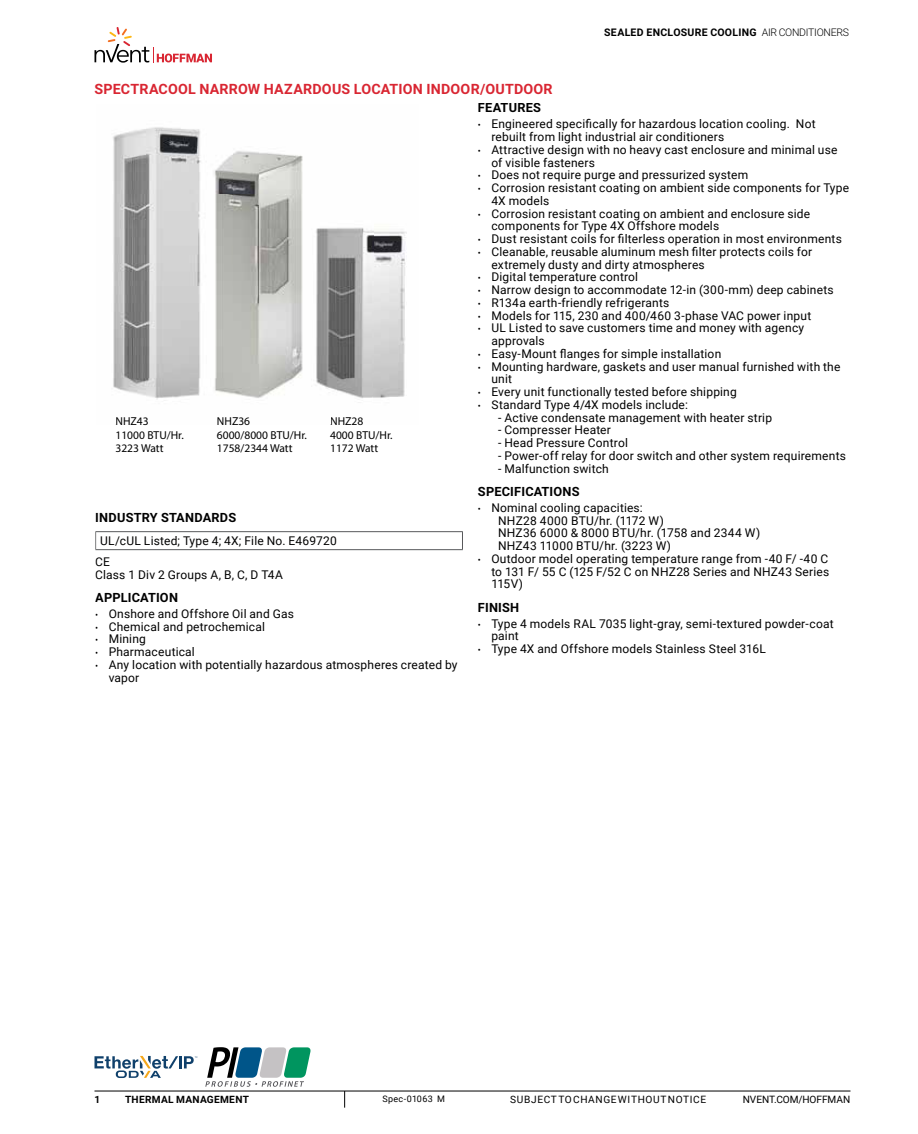
<style>
.page{position:relative;width:918px;height:1134px;background:#fff}
.page>*{position:absolute;margin:0;border:0;box-sizing:border-box;transform-origin:0 0}
.t1{font:700 14.25px "Roboto";letter-spacing:.015em;color:#d92632}
.t2{font:700 12.75px "Roboto";letter-spacing:.015em;color:#000}
.t3{font:12px/12.8px "Roboto";letter-spacing:.015em;color:#000}
.t4{font:11.55px/13.8px "Myriad Pro";color:#000}
.t5{font:700 10.5px "Roboto";letter-spacing:.025em;color:#000}
.t6{font:10.2px "Roboto";letter-spacing:.06em;color:#000}
.t7{font:700 10.2px "Roboto";letter-spacing:.03em;color:#000}
.t8{font:10.2px "Roboto";letter-spacing:-.005em;color:#000}
.t9{font:9px "Roboto";letter-spacing:.03em;color:#000}
.s1{font-weight:300}
.s2{font-size:9px}
</style>
<div class="page">
<svg style="left:95px;top:27px;width:117px;height:36px"></svg>
<hr style="left:94px;top:1091px;width:756px;height:1px;background:#000">
<svg style="left:344px;top:1091px;width:1px;height:17px"></svg>
<img style="left:113px;top:127px;width:294px;height:272px">
<hr style="left:95px;top:531px;width:368px;height:1px;background:#58595b">
<hr style="left:95px;top:549px;width:368px;height:1px;background:#58595b">
<svg style="left:462px;top:532px;width:1px;height:17px"></svg>
<svg style="left:205px;top:1047px;width:105px;height:40px"></svg>
<svg style="left:94px;top:1056px;width:103px;height:22px"></svg>
<p class="t1" style="left:94px;top:79px;width:56px">SPECTRACOOL</p>
<p class="t1" style="left:199px;top:79px;width:355px">NARROW HAZARDOUS LOCATION INDOOR/OUTDOOR</p>
<p class="t5" style="left:604px;top:25px;width:246px">SEALED ENCLOSURE COOLING <span class="s1">AIR CONDITIONERS</span></p>
<p class="t4" style="left:115px;top:414px;width:35px">NHZ43</p>
<p class="t4" style="left:217px;top:414px;width:35px">NHZ36</p>
<p class="t4" style="left:330px;top:414px;width:35px">NHZ28</p>
<p class="t4" style="left:115px;top:428px;width:70px">11000 BTU/Hr.<br>3223 Watt</p>
<p class="t4" style="left:217px;top:428px;width:91px">6000/8000 BTU/Hr.<br>1758/2344 Watt</p>
<p class="t4" style="left:330px;top:428px;width:64px">4000 BTU/Hr.<br>1172 Watt</p>
<p class="t2" style="left:95px;top:509px;width:9px">INDU</p>
<p class="t2" style="left:126px;top:509px;width:61px">STRY STANDARD</p>
<p class="t2" style="left:228px;top:509px;width:9px">S</p>
<p class="t3" style="left:95px;top:530px;width:243px;line-height:20.7px;text-indent:5px">UL/cUL Listed; Type 4; 4X; File N o. E469720<br>CE</p>
<p class="t3" style="left:95px;top:567px;width:189px">Class 1 Div 2 Groups A, B, C, D T4A</p>
<p class="t2" style="left:95px;top:588px;width:34px">APPLICA</p>
<p class="t2" style="left:148px;top:588px;width:16px">TION</p>
<p class="t3" style="left:95px;top:607px;width:200px"><span class="s2">•</span> Onshore and Offshore Oil and Gas</p>
<p class="t3" style="left:95px;top:619px;width:171px"><span class="s2">•</span> Chemical and petrochemical</p>
<p class="t3" style="left:95px;top:632px;width:52px"><span class="s2">•</span> Mining</p>
<p class="t3" style="left:95px;top:645px;width:101px"><span class="s2">•</span> Pharmaceutical</p>
<p class="t3" style="left:109px;top:658px;width:350px;text-indent:-14px"><span class="s2">•</span> Any location with potentially hazardous atmospheres created by vapor</p>
<p class="t2" style="left:478px;top:99px;width:40px">FEATURE</p>
<p class="t2" style="left:533px;top:99px;width:9px">S</p>
<p class="t3" style="left:491px;top:117px;width:326px;text-indent:-14px"><span class="s2">•</span> Engineered specifically for hazardous location cooling. Not rebuilt from light industrial air conditioners</p>
<p class="t3" style="left:491px;top:143px;width:347px;text-indent:-14px"><span class="s2">•</span> Attractive design with no heavy cast enclosure and minimal use of visible fasteners</p>
<p class="t3" style="left:478px;top:168px;width:272px"><span class="s2">•</span> Does not require purge and pressurized system</p>
<p class="t3" style="left:491px;top:181px;width:359px;text-indent:-14px"><span class="s2">•</span> Corrosion resistant coating on ambient side components for Type<br>4X models</p>
<p class="t3" style="left:491px;top:207px;width:320px;text-indent:-14px"><span class="s2">•</span> Corrosion resistant coating on ambient and enclosure side components for Type 4X Offshore models</p>
<p class="t3" style="left:478px;top:232px;width:366px"><span class="s2">•</span> Dust resistant coils for filterless operation in most environments</p>
<p class="t3" style="left:491px;top:245px;width:322px;text-indent:-14px"><span class="s2">•</span> Cleanable, reusable aluminum mesh filter protects coils for extremely dusty and dirty atmospheres</p>
<p class="t3" style="left:478px;top:270px;width:162px"><span class="s2">•</span> Digital temperature control</p>
<p class="t3" style="left:478px;top:283px;width:357px"><span class="s2">•</span> Narrow design to accommodate 12-in (300-mm) deep cabinets</p>
<p class="t3" style="left:478px;top:296px;width:193px"><span class="s2">•</span> R134a earth-friendly refrigerants</p>
<p class="t3" style="left:478px;top:309px;width:335px"><span class="s2">•</span> Models for 115, 230 and 400/460 3-phase VAC power input</p>
<p class="t3" style="left:491px;top:321px;width:314px;text-indent:-14px"><span class="s2">•</span> UL Listed to save customers time and money with agency approvals</p>
<p class="t3" style="left:478px;top:347px;width:245px"><span class="s2">•</span> Easy-Mount flanges for simple installation</p>
<p class="t3" style="left:491px;top:360px;width:351px;text-indent:-14px"><span class="s2">•</span> Mounting hardware, gaskets and user manual furnished with the unit</p>
<p class="t3" style="left:478px;top:385px;width:260px"><span class="s2">•</span> Every unit functionally tested before shipping</p>
<p class="t3" style="left:478px;top:398px;width:212px"><span class="s2">•</span> Standard Type 4/4X models include:</p>
<p class="t3" style="left:498px;top:411px;width:275px">- Active condensate management with heater strip</p>
<p class="t3" style="left:498px;top:423px;width:114px">- Compresser Heater</p>
<p class="t3" style="left:498px;top:436px;width:131px">- Head Pressure Control</p>
<p class="t3" style="left:498px;top:449px;width:349px">- Power-off relay for door switch and other system requirements</p>
<p class="t3" style="left:498px;top:462px;width:112px">- M alfunction switch</p>
<p class="t2" style="left:478px;top:483px;width:103px">SPECI FICATIONS</p>
<p class="t3" style="left:498px;top:501px;width:264px;text-indent:-20px"><span class="s2">•</span> Nominal cooling capacities:<br>N HZ28 4000 BTU/hr. (1172 W)<br>N HZ36 6000 &amp; 8000 BTU/hr. (1758 and 2344 W)<br>N HZ43 11000 BTU/hr. (3223 W)</p>
<p class="t3" style="left:491px;top:552px;width:339px;text-indent:-14px"><span class="s2">•</span> O utdoor model operating temperature range from -40 F/ -40 C to 131 F/ 55 C (125 F/52 C on N HZ28 Series and N HZ43 Series<br>115V)</p>
<p class="t2" style="left:478px;top:598px;width:41px">FINISH</p>
<p class="t3" style="left:491px;top:617px;width:344px;text-indent:-14px"><span class="s2">•</span> Type 4 models RAL 7035 light-gray, semi-textured powder-coat paint</p>
<p class="t3" style="left:478px;top:642px;width:289px"><span class="s2">•</span> Type 4X and Offshore models Stainless Steel 316L</p>
<p class="t7" style="left:94px;top:1092px;width:7px">1</p>
<p class="t7" style="left:125px;top:1092px;width:125px">THERMAL MANAGEMENT</p>
<p class="t9" style="left:383px;top:1093px;width:63px">Spec-01063 M</p>
<p class="t6" style="left:510px;top:1092px;width:197px">SUBJECT TO CHANGE WITHOUT NOTICE</p>
<p class="t8" style="left:743px;top:1092px;width:107px">nVent.com/HOFFMAN</p>
</div>
